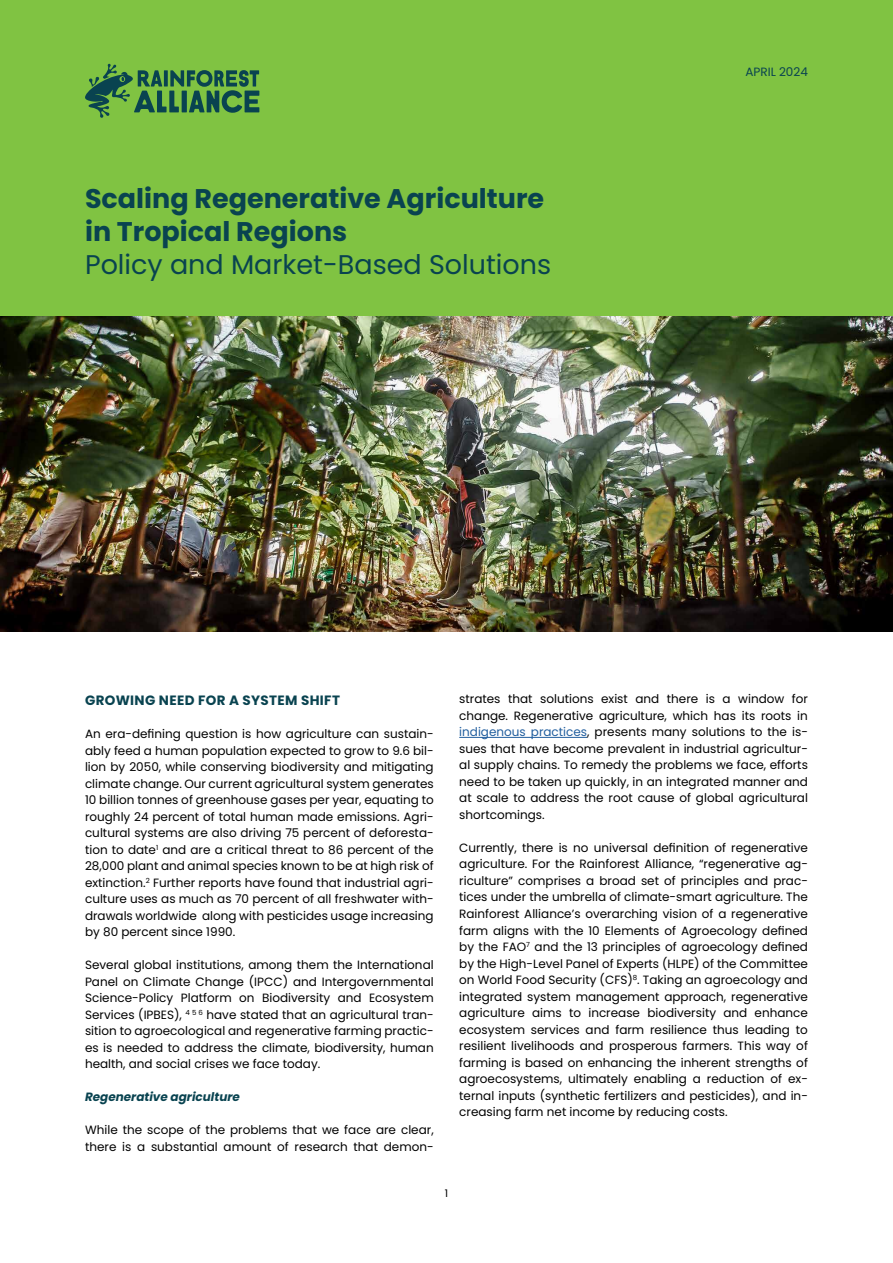
<style>
.page{position:relative;width:893px;height:1263px;background:#fff}
.page>*{position:absolute;margin:0;border:0;box-sizing:border-box;transform-origin:0 0}
.t1{font:700 27px/33px "Poppins";color:#094350}
.t2{font:27px "Poppins";color:#094350}
.t3{font:700 13.5px "Poppins";letter-spacing:.025em;color:#094350}
.t4{font:12px/16.5px "Poppins";color:#000;text-align:justify}
.t5{font:italic 700 12px "Poppins";color:#094350}
.t6{font:12px "Poppins";color:#094350}
.t7{font:10.5px "Poppins";color:#000}
.s1{color:#215e9e}
</style>
<div class="page">
<img style="left:0;top:316px;width:893px;height:315px">
<hr style="left:459px;top:737px;width:128px;height:1px;background:#215e9e">
<div style="left:0;top:0;width:893px;height:316px;background:#80c342"></div>
<svg style="left:85px;top:64px;width:174px;height:54px"></svg>
<h1 class="t1" style="left:85px;top:182px;width:461px">Scaling Regenerative Agriculture in Tropical Regions</h1>
<h1 class="t2" style="left:85px;top:249px;width:468px">Policy and Market-Based Solutions</h1>
<p class="t6" style="left:745px;top:65px;width:64px">APRIL 2024</p>
<p class="t3" style="left:85px;top:692px;width:256px">GROWING NEED FOR A SYSTEM SHIFT</p>
<p class="t4" style="left:85px;top:726px;width:350px">An era-defining question is how agriculture can sustain&shy;ably feed a human population expected to grow to 9.6 bil&shy;lion by 2050, while conserving biodiversity and mitigating climate change. Our current agricultural system generates 10 billion tonnes of greenhouse gases per year, equating to roughly 24 percent of total human made emissions. Agri&shy;cultural systems are also driving 75 percent of deforesta&shy;tion to date<sup>1</sup> and are a critical threat to 86 percent of the 28,000 plant and animal species known to be at high risk of extinction.<sup>2</sup> Further reports have found that industrial agri&shy;culture uses as much as 70 percent of all freshwater with&shy;drawals worldwide along with pesticides usage increasing by 80 percent since 1990.</p>
<p class="t4" style="left:85px;top:957px;width:350px">Several global institutions, among them the International Panel on Climate Change (IPCC) and Intergovernmental Science-Policy Platform on Biodiversity and Ecosystem Services (IPBES), <sup>4</sup> <sup>5</sup> <sup>6</sup> have stated that an agricultural tran&shy;sition to agroecological and regenerative farming practic&shy;es is needed to address the climate, biodiversity, human health, and social crises we face today.</p>
<p class="t5" style="left:85px;top:1090px;width:156px">Regenerative agriculture</p>
<p class="t4" style="left:85px;top:1122px;width:350px">While the scope of the problems that we face are clear, there is a substantial amount of research that demon-</p>
<p class="t4" style="left:459px;top:691px;width:350px">strates that solutions exist and there is a window for change. Regenerative agriculture, which has its roots in <span class="s1">indigenous practices</span>, presents many solutions to the is&shy;sues that have become prevalent in industrial agricultur&shy;al supply chains. To remedy the problems we face, efforts need to be taken up quickly, in an integrated manner and at scale to address the root cause of global agricultural shortcomings.</p>
<p class="t4" style="left:459px;top:839px;width:350px">Currently, there is no universal definition of regenerative agriculture. For the Rainforest Alliance, “regenerative ag&shy;riculture” comprises a broad set of principles and prac&shy;tices under the umbrella of climate-smart agriculture. The Rainforest Alliance’s overarching vision of a regenerative farm aligns with the 10 Elements of Agroecology defined by the FAO<sup>7</sup> and the 13 principles of agroecology defined by the High-Level Panel of Experts (HLPE) of the Committee on World Food Security (CFS)<sup>8</sup>. Taking an agroecology and integrated system management approach, regenerative agriculture aims to increase biodiversity and enhance ecosystem services and farm resilience thus leading to resilient livelihoods and prosperous farmers. This way of farming is based on enhancing the inherent strengths of agroecosystems, ultimately enabling a reduction of ex&shy;ternal inputs (synthetic fertilizers and pesticides), and in&shy;creasing farm net income by reducing costs.</p>
<p class="t7" style="left:445px;top:1187px;width:5px">1</p>
</div>
